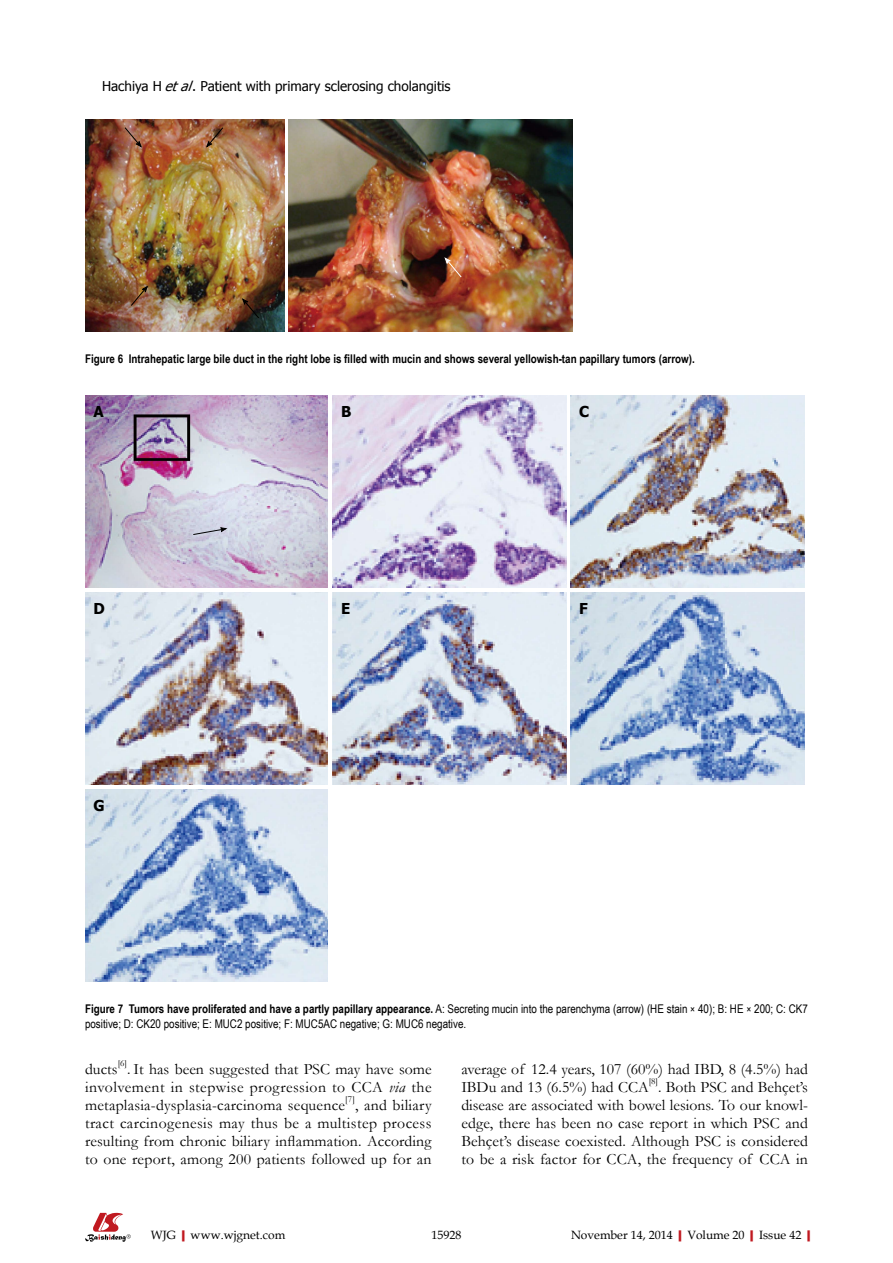
<style>
.page{position:relative;width:893px;height:1263px;background:#fff}
.page>*{position:absolute;margin:0;border:0;box-sizing:border-box;transform-origin:0 0}
.t1{font:15.75px/18px "Garamond";letter-spacing:.01em;color:#000;text-align:justify}
.t2{font:700 15px "Tahoma";color:#000}
.t3{font:13.5px "Tahoma";color:#000}
.t4{font:12px/15px "Arial Narrow";color:#000}
.t5{font:700 12px "Arial Narrow";color:#000}
.t6{font:12px "Book Antiqua";color:#000}
.t7{font:9.15px "Garamond";color:#000}
.s1{font-style:italic}
.s2{font-weight:700}
.s3{font-size:10.5px}
.s4{font-weight:700;color:#c01920}
</style>
<div class="page">
<svg style="left:85px;top:1213px;width:46px;height:29px"></svg>
<img style="left:85px;top:119px;width:199px;height:213px">
<img style="left:288px;top:119px;width:284px;height:213px">
<svg style="left:124px;top:127px;width:18px;height:20px"></svg>
<svg style="left:206px;top:127px;width:17px;height:20px"></svg>
<svg style="left:131px;top:286px;width:17px;height:20px"></svg>
<svg style="left:242px;top:299px;width:17px;height:20px"></svg>
<svg style="left:445px;top:258px;width:17px;height:20px"></svg>
<img style="left:85px;top:396px;width:243px;height:192px">
<img style="left:333px;top:396px;width:233px;height:192px">
<img style="left:570px;top:396px;width:234px;height:192px">
<img style="left:85px;top:592px;width:243px;height:193px">
<img style="left:333px;top:592px;width:233px;height:192px">
<img style="left:570px;top:592px;width:234px;height:192px">
<img style="left:85px;top:789px;width:243px;height:192px">
<svg style="left:193px;top:527px;width:34px;height:8px"></svg>
<p class="t3" style="left:102px;top:77px;width:350px">Hachiya H <span class="s1">etal</span>. Patient with primary sclerosing cholangitis</p>
<p class="t5" style="left:85px;top:350px;width:611px">Figure 6 Intrahepatic large bile duct in the right lobe is filled with mucin and shows several yellowish-tan papillary tumors (arrow).</p>
<p class="t2" style="left:94px;top:401px;width:12px">A</p>
<p class="t2" style="left:341px;top:401px;width:12px">B</p>
<p class="t2" style="left:579px;top:401px;width:12px">C</p>
<p class="t2" style="left:94px;top:598px;width:13px">D</p>
<p class="t2" style="left:341px;top:598px;width:11px">E</p>
<p class="t2" style="left:579px;top:598px;width:10px">F</p>
<p class="t2" style="left:94px;top:795px;width:13px">G</p>
<p class="t4" style="left:85px;top:1001px;width:724px"><span class="s2">Figure 7 Tumors have proliferated and have a partly papillary appearance.</span> A: Secreting mucin into the parenchyma (arrow) (HE stain <span class="s3">×</span> 40); B: HE <span class="s3">×</span> 200; C: CK7 positive; D: CK20 positive; E: MUC2 positive; F: MUC5AC negative; G: MUC6 negative.</p>
<p class="t1" style="left:85px;top:1059px;width:34px">ducts</p>
<p class="t7" style="left:118px;top:1057px;width:11px">[6]</p>
<p class="t1" style="left:85px;top:1059px;width:348px;text-indent:42px">. It has been suggested that PSC may have some involvement in stepwise progression to CCA <span class="s1">via</span> the metaplasia-dysplasia-carcinoma sequence</p>
<p class="t7" style="left:345px;top:1093px;width:11px">[7]</p>
<p class="t1" style="left:85px;top:1096px;width:348px;text-indent:270px">, and biliary tract carcinogenesis may thus be a multistep process resulting from chronic biliary inflammation. According to one report, among 200 patients followed up for an</p>
<p class="t1" style="left:461px;top:1059px;width:348px">average of 12.4 years, 107 (60%) had IBD, 8 (4.5%) had<br>IBDu and 13 (6.5%) had CCA</p>
<p class="t7" style="left:649px;top:1075px;width:11px">[8]</p>
<p class="t1" style="left:461px;top:1077px;width:348px;text-indent:197px">. Both PSC and Behçet’s disease are associated with bowel lesions. To our knowl&shy;edge, there has been no case report in which PSC and Behçet’s disease coexisted. Although PSC is considered to be a risk factor for CCA, the frequency of CCA in</p>
<p class="t6" style="left:151px;top:1226px;width:136px">WJG<span class="s4">|</span>www.wjgnet.com</p>
<p class="t6" style="left:431px;top:1226px;width:31px">15928</p>
<p class="t6" style="left:571px;top:1226px;width:246px">November 14, 2014<span class="s4">|</span>Volume 20<span class="s4">|</span>Issue 42<span class="s4">|</span></p>
</div>
